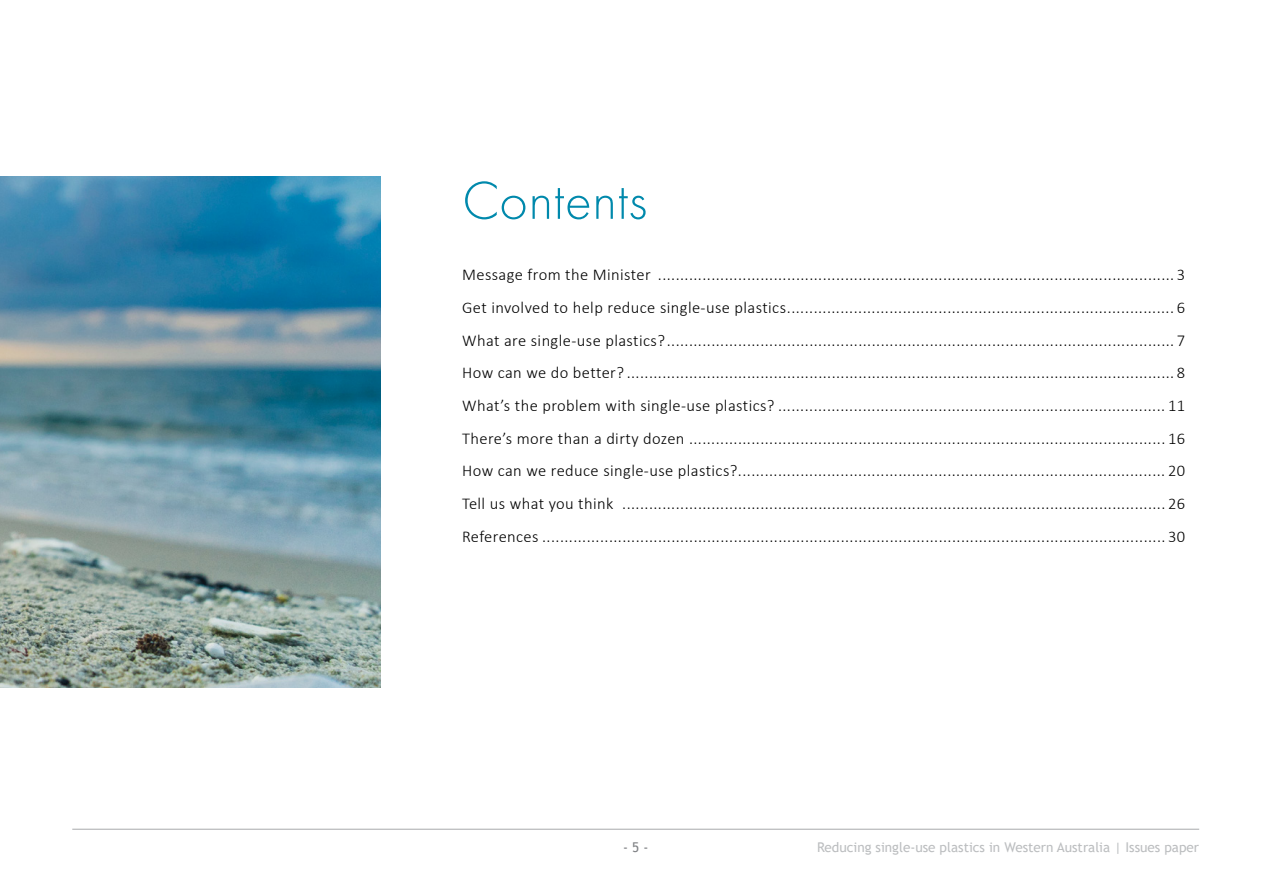
<style>
.page{position:relative;width:1263px;height:893px;background:#fff}
.page>*{position:absolute;margin:0;border:0;box-sizing:border-box;transform-origin:0 0}
.t1{font:300 55.5px "Futura PT";letter-spacing:.01em;color:#0089ac}
.t2{font:300 16.5px/32.7px "Calibri";letter-spacing:.025em;color:#000;text-align:justify}
.t3{font:13.5px "Trebuchet MS";color:#bcbec0}
.t4{font:13.5px "Trebuchet MS";color:#808285}
</style>
<div class="page">
<hr style="left:72px;top:829px;width:1127px;height:1px;background:#a7a9ac">
<img style="left:0;top:176px;width:381px;height:511px">
<h1 class="t1" style="left:462px;top:169px;width:187px">Contents</h1>
<p class="t2" style="left:462px;top:258px;width:725px">Message from the Minister .................................................................................................................... 3<br>Get involved to help reduce single-use plastics....................................................................................... 6<br>What are single-use plastics?.................................................................................................................. 7<br>How can we do better? ........................................................................................................................... 8<br>What’s the problem with single-use plastics? ....................................................................................... 11<br>There’s more than a dirty dozen ........................................................................................................... 16<br>How can we reduce single-use plastics?................................................................................................ 20<br>Tell us what you think .......................................................................................................................... 26<br>References ............................................................................................................................................ 30</p>
<p class="t4" style="left:623px;top:839px;width:27px">- 5 -</p>
<p class="t3" style="left:817px;top:839px;width:383px">Reducing single-use plastics in Western Australia | Issues paper</p>
</div>
